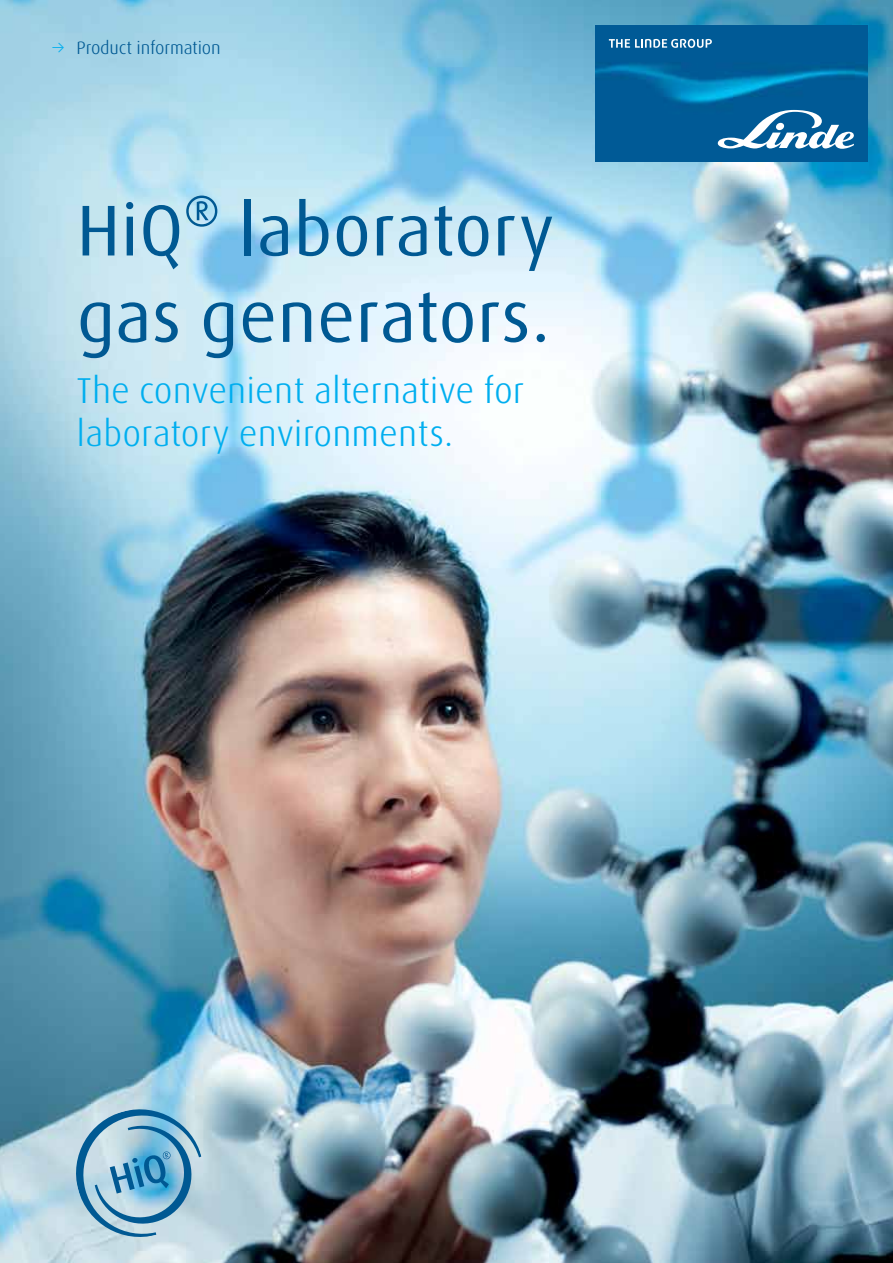
<style>
.page{position:relative;width:893px;height:1263px;background:#fff}
.page>*{position:absolute;margin:0;border:0;box-sizing:border-box;transform-origin:0 0}
.t1{font:72px/86.4px "Linde Dax Global";color:#005993}
.t2{font:300 36px/43.2px "Linde Dax Global";color:#00aeef}
.t3{font:300 18px "Linde Dax Global";letter-spacing:-.01em;color:#005993}
.s1{color:#00aeef}
</style>
<div class="page">
<img style="left:0;top:0;width:893px;height:1263px">
<svg style="left:69px;top:1102px;width:132px;height:142px;background:#8ebbd2"></svg>
<img style="left:595px;top:25px;width:272px;height:137px">
<svg style="left:718px;top:110px;width:137px;height:39px"></svg>
<svg style="left:609px;top:39px;width:103px;height:9px"></svg>
<p class="t3" style="left:51px;top:37px;width:171px"><span class="s1">→</span> Product information</p>
<h1 class="t1" style="left:77px;top:187px;width:480px">HiQ® laboratory gas generators.</h1>
<p class="t2" style="left:77px;top:369px;width:450px">The convenient alternative for laboratory environments.</p>
</div>
